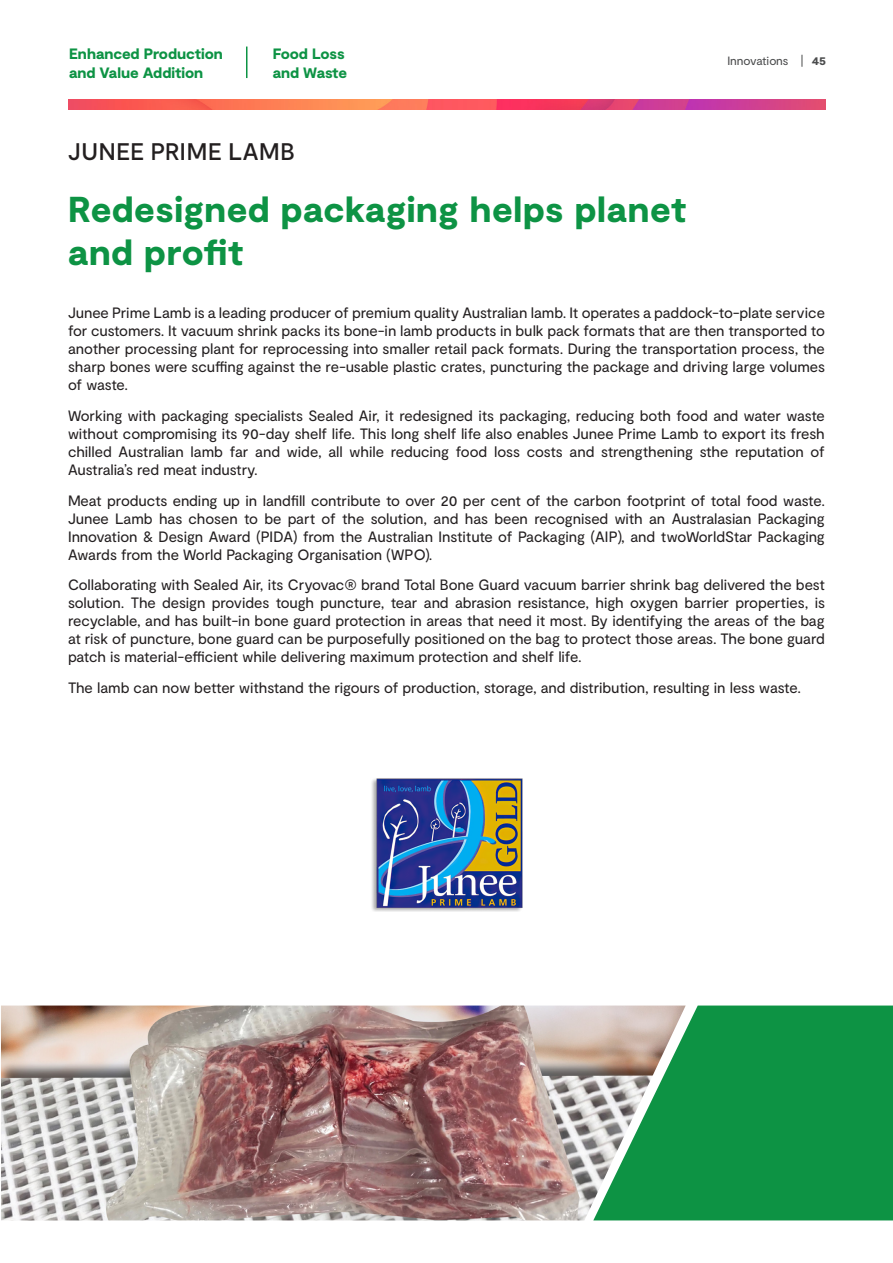
<style>
.page{position:relative;width:893px;height:1263px;background:#fff}
.page>*{position:absolute;margin:0;border:0;box-sizing:border-box;transform-origin:0 0}
.title_2{font:900 36px/43.2px "Moderat";letter-spacing:.015em;color:#0d9344}
.Text{font:500 24px "Moderat";letter-spacing:.035em;color:#231f20}
.Text-2{font:15px/18px "Moderat";letter-spacing:-.005em;color:#231f20;text-align:justify}
.t1{font:900 15px/19.5px "Moderat";letter-spacing:-.005em;color:#0d9344}
.t2{font:12px "Moderat";letter-spacing:-.01em;color:#4b4c4d}
.t3{font:900 12px "Moderat";color:#4b4c4d}
</style>
<div class="page">
<svg style="left:802px;top:55px;width:1px;height:12px"></svg>
<img style="left:68px;top:99px;width:758px;height:10px">
<img style="left:372px;top:778px;width:151px;height:133px">
<hr style="left:246px;top:47px;width:1px;height:31px;background:#0d9344">
<img style="left:1px;top:1005px;width:592px;height:215px">
<svg style="left:593px;top:1005px;width:300px;height:215px;background:#309b59"></svg>
<p class="t1" style="left:69px;top:44px;width:155px">Enhanced Production and Value Addition</p>
<p class="t1" style="left:273px;top:44px;width:76px">Food Loss and Waste</p>
<p class="Text" style="left:68px;top:136px;width:228px">JUNEE PRIME LAMB</p>
<p class="t2" style="left:727px;top:54px;width:63px">Innovations</p>
<p class="t3" style="left:812px;top:54px;width:16px">45</p>
<p class="title_2" style="left:68px;top:190px;width:620px">Redesigned packaging helps planet and profit</p>
<p class="Text-2" style="left:68px;top:304px;width:758px">Junee Prime Lamb is a leading producer of premium quality Australian lamb. It operates a paddock-to-plate service for customers. It vacuum shrink packs its bone-in lamb products in bulk pack formats that are then transported to another processing plant for reprocessing into smaller retail pack formats. During the transportation process, the sharp bones were scuffing against the re-usable plastic crates, puncturing the package and driving large volumes of waste.</p>
<p class="Text-2" style="left:68px;top:407px;width:758px">Working with packaging specialists Sealed Air, it redesigned its packaging, reducing both food and water waste without compromising its 90-day shelf life. This long shelf life also enables Junee Prime Lamb to export its fresh chilled Australian lamb far and wide, all while reducing food loss costs and strengthening sthe reputation of Australia’s red meat industry.</p>
<p class="Text-2" style="left:68px;top:492px;width:758px">Meat products ending up in landfill contribute to over 20 per cent of the carbon footprint of total food waste.<br>Junee Lamb has chosen to be part of the solution, and has been recognised with an Australasian Packaging Innovation &amp; Design Award (PIDA) from the Australian Institute of Packaging (AIP), and twoWorldStar Packaging Awards from the World Packaging Organisation (WPO).</p>
<p class="Text-2" style="left:68px;top:576px;width:758px">Collaborating with Sealed Air, its Cryovac® brand Total Bone Guard vacuum barrier shrink bag delivered the best solution. The design provides tough puncture, tear and abrasion resistance, high oxygen barrier properties, is recyclable, and has built-in bone guard protection in areas that need it most. By identifying the areas of the bag at risk of puncture, bone guard can be purposefully positioned on the bag to protect those areas. The bone guard patch is material-efficient while delivering maximum protection and shelf life.</p>
<p class="Text-2" style="left:68px;top:679px;width:734px">The lamb can now better withstand the rigours of production, storage, and distribution, resulting in less waste.</p>
</div>
